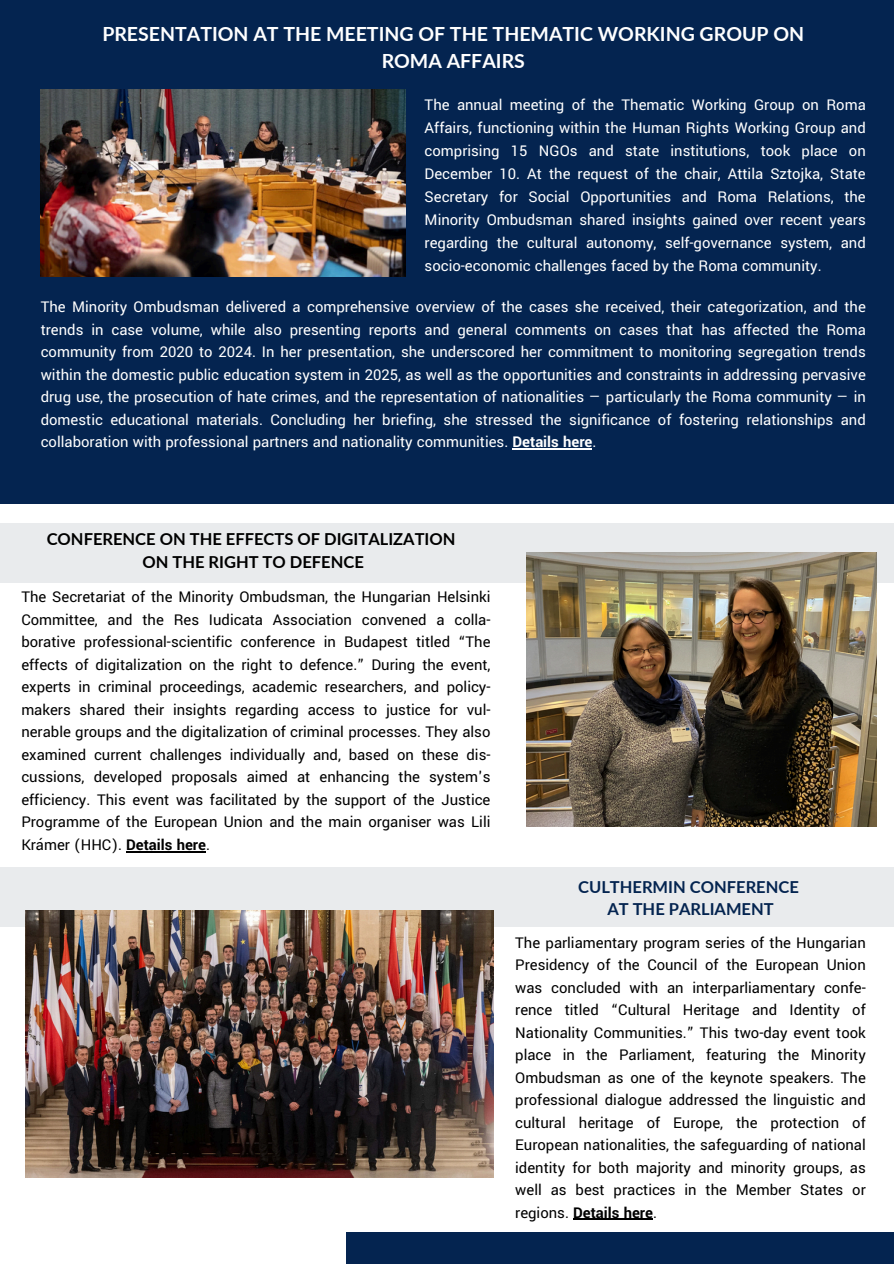
<style>
.page{position:relative;width:894px;height:1264px;background:#fff}
.page>*{position:absolute;margin:0;border:0;box-sizing:border-box;transform-origin:0 0}
.t1{font:700 19.5px/27px "Lato";color:#fff;text-align:center}
.t2{font:16.5px/22.5px "Yantramanav";color:#000;text-align:justify}
.t3{font:16.5px/23px "Yantramanav";color:#fff;text-align:justify}
.t4{font:700 16.5px/22.5px "Lato";color:#000;text-align:center}
.t5{font:700 16.5px/22.5px "Lato";color:#042450;text-align:center}
.s1{font-weight:700}
</style>
<div class="page">
<div style="left:0;top:523px;width:893px;height:59px;background:#e9ebed"></div>
<div style="left:0;top:0;width:893px;height:504px;background:#042450"></div>
<img style="left:41px;top:89px;width:364px;height:187px">
<hr style="left:573px;top:1218px;width:80px;height:1px;background:#000">
<div style="left:346px;top:1231px;width:547px;height:32px;background:#042450"></div>
<img style="left:526px;top:552px;width:350px;height:274px">
<div style="left:0;top:867px;width:893px;height:59px;background:#e9ebed"></div>
<img style="left:25px;top:910px;width:468px;height:267px">
<hr style="left:512px;top:448px;width:80px;height:1px;background:#fff">
<hr style="left:126px;top:851px;width:80px;height:1px;background:#000">
<p class="t1" style="left:102px;top:20px;width:703px">PRESENTATION AT THE MEETING OF THE THEMATIC WORKING GROUP ON<br>ROMA AFFAIRS</p>
<p class="t3" style="left:424px;top:93px;width:442px">The annual meeting of the Thematic Working Group on Roma Affairs, functioning within the Human Rights Working Group and comprising 15 NGOs and state institutions, took place on December 10. At the request of the chair, Attila Sztojka, State Secretary for Social Opportunities and Roma Relations, the Minority Ombudsman shared insights gained over recent years regarding the cultural autonomy, self-governance system, and socio-economic challenges faced by the Roma community.</p>
<h2 class="t3" style="left:41px;top:296px;width:826px;line-height:22.5px">The Minority Ombudsman delivered a comprehensive overview of the cases she received, their categorization, and the trends in case volume, while also presenting reports and general comments on cases that has affected the Roma community from 2020 to 2024. In her presentation, she underscored her commitment to monitoring segregation trends within the domestic public education system in 2025, as well as the opportunities and constraints in addressing pervasive drug use, the prosecution of hate crimes, and the representation of nationalities — particularly the Roma community — in domestic educational materials. Concluding her briefing, she stressed the significance of fostering relationships and collaboration with professional partners and nationality communities. <span class="s1">Details here</span>.</h2>
<p class="t4" style="left:47px;top:527px;width:410px">CONFERENCE ON THE EFFECTS OF DIGITALIZATION<br>ON THE RIGHT TO DEFENCE</p>
<p class="t2" style="left:21px;top:586px;width:470px">The Secretariat of the Minority Ombudsman, the Hungarian Helsinki Committee, and the Res Iudicata Association convened a colla&shy;borative professional-scientific conference in Budapest titled “The effects of digitalization on the right to defence.” During the event, experts in criminal proceedings, academic researchers, and policy&shy;makers shared their insights regarding access to justice for vul&shy;nerable groups and the digitalization of criminal processes. They also examined current challenges individually and, based on these dis&shy;cussions, developed proposals aimed at enhancing the system's efficiency. This event was facilitated by the support of the Justice Programme of the European Union and the main organiser was Lili Krámer (HHC). <span class="s1">Details here</span>.</p>
<p class="t5" style="left:578px;top:875px;width:222px">CULTHERMIN CONFERENCE<br>AT THE PARLIAMENT</p>
<h1 class="t2" style="left:515px;top:931px;width:352px">The parliamentary program series of the Hungarian Presidency of the Council of the European Union was concluded with an interparliamentary confe&shy;rence titled “Cultural Heritage and Identity of Nationality Communities.” This two-day event took place in the Parliament, featuring the Minority Ombudsman as one of the keynote speakers. The professional dialogue addressed the linguistic and cultural heritage of Europe, the protection of European nationalities, the safeguarding of national identity for both majority and minority groups, as well as best practices in the Member States or regions. <span class="s1">Details here</span>.</h1>
</div>
